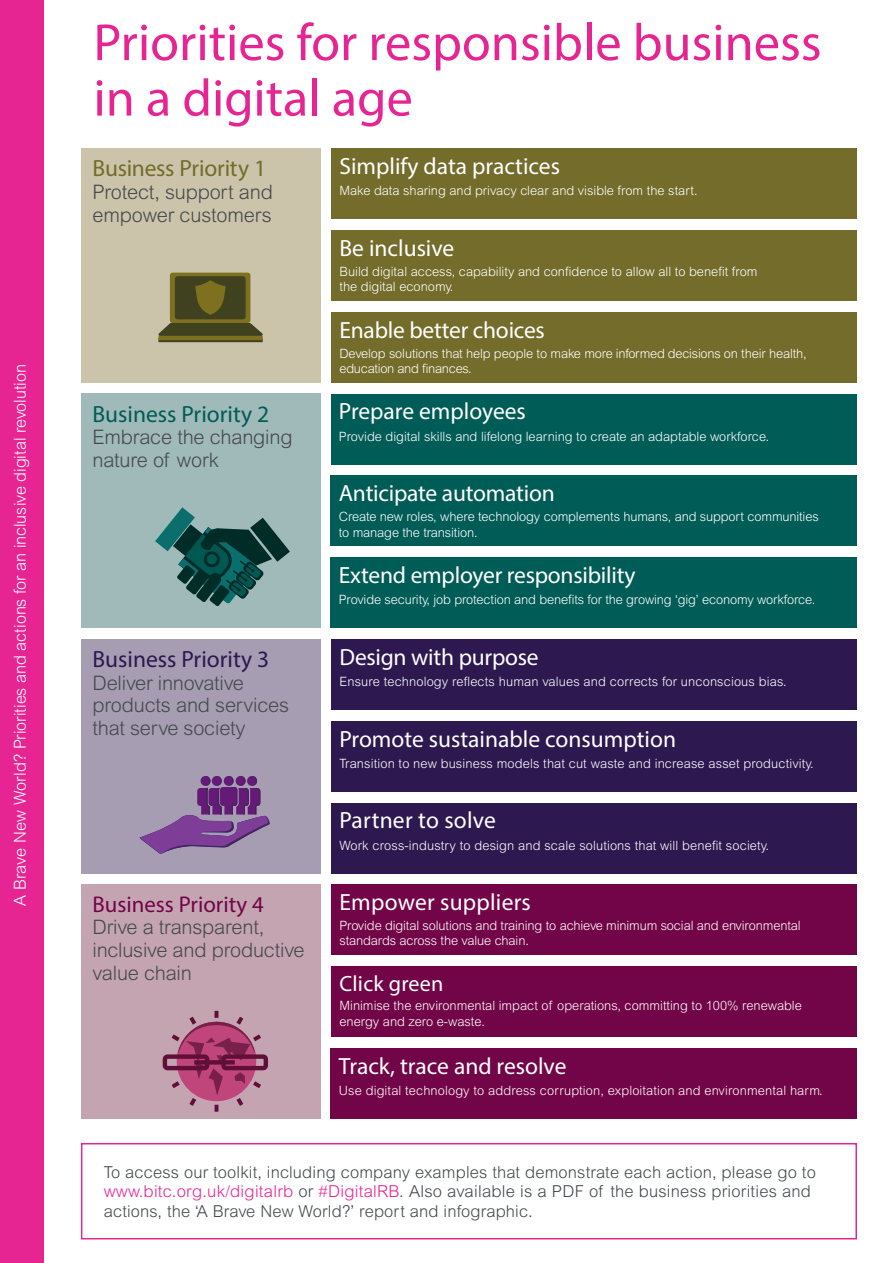
<style>
.page{position:relative;width:893px;height:1263px;background:#fff}
.page>*{position:absolute;margin:0;border:0;box-sizing:border-box;transform-origin:0 0}
.RF_Section_Divider{font:52.5px/55.5px "Myriad Pro";color:#e72592}
.Box_text{font:23.55px "Myriad Pro";color:#fff}
.Headddd{font:23.55px "Myriad Pro";letter-spacing:-.01em;color:#fff}
.RF_Body_Light{font:23.55px "Myriad Pro";color:#fff}
.t1{font:23.55px "Myriad Pro";letter-spacing:-.01em;color:#736c2a}
.t2{font:23.55px "Myriad Pro";color:#005c56}
.t3{font:23.55px "Myriad Pro";color:#2d1850}
.t4{font:22.8px "Myriad Pro";color:#720547}
.Box_text-2{font:22.05px "Myriad Pro";letter-spacing:.01em;color:#fff}
.t5{font:300 19.95px/22.8px "Arial MT Std";letter-spacing:-.01em;color:#45494c}
.RF_Body_Light-2{font:300 16.5px/19.5px "Arial MT Std";letter-spacing:.01em;color:#45494c}
.t6{font:300 16.5px "Arial MT Std";color:#fff}
.Box_text-3{font:300 12.9px/15.6px "Arial MT Std";color:#fff}
.copyyy{font:300 12.9px/15.6px "Arial MT Std";letter-spacing:-.01em;color:#fff}
.RF_Body_Light-3{font:300 12.9px "Arial MT Std";color:#fff}
.s1{color:#e72592}
</style>
<div class="page">
<div style="left:0;top:0;width:44px;height:1263px;background:#e72592"></div>
<div style="left:81px;top:148px;width:239px;height:235px;background:#cbc4aa"></div>
<div style="left:331px;top:230px;width:526px;height:71px;background:#736c2a"></div>
<div style="left:331px;top:312px;width:526px;height:71px;background:#736c2a"></div>
<div style="left:170px;top:273px;width:80px;height:50px;background:#7d701f;border-radius:3px"></div>
<hr style="left:158px;top:338px;width:105px;height:4px;background:#49481f">
<hr style="left:158px;top:336px;width:105px;height:4px;background:#7d701f">
<div style="left:175px;top:276px;width:71px;height:43px;background:#40411f;border-radius:3px"></div>
<svg style="left:195px;top:280px;width:31px;height:35px"></svg>
<svg style="left:158px;top:323px;width:105px;height:13px"></svg>
<div style="left:331px;top:148px;width:526px;height:71px;background:#736c2a"></div>
<div style="left:81px;top:394px;width:239px;height:234px;background:#a0b9b9"></div>
<div style="left:331px;top:1048px;width:526px;height:70px;background:#720547"></div>
<div style="left:331px;top:884px;width:525px;height:71px;background:#720547"></div>
<div style="left:331px;top:557px;width:526px;height:71px;background:#005c56"></div>
<div style="left:331px;top:966px;width:526px;height:71px;background:#720547"></div>
<svg style="left:155px;top:507px;width:135px;height:99px"></svg>
<div style="left:331px;top:721px;width:525px;height:70px;background:#2d1850"></div>
<div style="left:331px;top:803px;width:525px;height:70px;background:#2d1850"></div>
<div style="left:331px;top:639px;width:525px;height:71px;background:#2d1850"></div>
<div style="left:81px;top:639px;width:239px;height:234px;background:#a69db3"></div>
<svg style="left:139px;top:776px;width:131px;height:78px"></svg>
<div style="left:81px;top:884px;width:239px;height:234px;background:#c5a4b2"></div>
<div style="left:163px;top:1054px;width:46px;height:16px;border:4px solid #601038;border-radius:3px"></div>
<div style="left:221px;top:1054px;width:47px;height:16px;border:4px solid #601038;border-radius:3px"></div>
<svg style="left:172px;top:1011px;width:89px;height:101px"></svg>
<svg style="left:194px;top:1060px;width:41px;height:4px"></svg>
<div style="left:331px;top:394px;width:525px;height:70px;background:#005c56"></div>
<div style="left:331px;top:475px;width:526px;height:71px;background:#005c56"></div>
<div style="left:81px;top:1143px;width:776px;height:96px;border:2px solid #e72592"></div>
<p class="t6" style="left:11px;top:906px;width:543px;rotate:-90deg">A Brave New World? Priorities and actions for an inclusive digital revolution</p>
<p class="RF_Section_Divider" style="left:93px;top:14px;width:730px">Priorities for responsible business in a digital age</p>
<p class="t1" style="left:93px;top:154px;width:175px">Business Priority 1</p>
<p class="t5" style="left:93px;top:181px;width:182px">Protect, support and empower customers</p>
<p class="t2" style="left:93px;top:399px;width:178px">Business Priority 2</p>
<p class="t5" style="left:93px;top:426px;width:202px">Embrace the changing nature of work</p>
<p class="t3" style="left:93px;top:644px;width:178px">Business Priority 3</p>
<p class="t5" style="left:93px;top:671px;width:198px">Deliver innovative products and services that serve society</p>
<p class="t4" style="left:93px;top:890px;width:173px">Business Priority 4</p>
<p class="t5" style="left:93px;top:916px;width:213px">Drive a transparent, inclusive and productive value chain</p>
<p class="RF_Body_Light" style="left:339px;top:152px;width:222px">Simplify data practices</p>
<p class="RF_Body_Light-3" style="left:339px;top:183px;width:360px">Make data sharing and privacy clear and visible from the start.</p>
<p class="Box_text" style="left:339px;top:234px;width:116px">Be inclusive</p>
<p class="Box_text-3" style="left:339px;top:263px;width:420px">Build digital access, capability and confidence to allow all to benefit from the digital economy.</p>
<p class="Box_text" style="left:339px;top:315px;width:207px">Enable better choices</p>
<p class="Box_text-3" style="left:339px;top:345px;width:469px">Develop solutions that help people to make more informed decisions on their health, education and finances.</p>
<p class="Headddd" style="left:339px;top:397px;width:189px">Prepare employees</p>
<p class="copyyy" style="left:339px;top:428px;width:432px">Provide digital skills and lifelong learning to create an adaptable workforce.</p>
<p class="Headddd" style="left:339px;top:479px;width:217px">Anticipate automation</p>
<p class="copyyy" style="left:339px;top:509px;width:481px">Create new roles, where technology complements humans, and support communities to manage the transition.</p>
<p class="Headddd" style="left:339px;top:560px;width:298px">Extend employer responsibility</p>
<p class="copyyy" style="left:339px;top:592px;width:478px">Provide security, job protection and benefits for the growing ‘gig’ economy workforce.</p>
<p class="Box_text" style="left:339px;top:642px;width:201px">Design with purpose</p>
<p class="Box_text-3" style="left:339px;top:673px;width:449px">Ensure technology reflects human values and corrects for unconscious bias.</p>
<p class="Box_text" style="left:339px;top:724px;width:338px">Promote sustainable consumption</p>
<p class="Box_text-3" style="left:339px;top:755px;width:476px">Transition to new business models that cut waste and increase asset productivity.</p>
<p class="Box_text" style="left:339px;top:806px;width:158px">Partner to solve</p>
<p class="Box_text-3" style="left:339px;top:837px;width:431px">Work cross-industry to design and scale solutions that will benefit society.</p>
<p class="Box_text" style="left:339px;top:887px;width:193px">Empower suppliers</p>
<p class="Box_text-3" style="left:339px;top:917px;width:463px">Provide digital solutions and training to achieve minimum social and environmental standards across the value chain.</p>
<p class="Box_text-2" style="left:339px;top:970px;width:105px">Click green</p>
<p class="Box_text-3" style="left:339px;top:998px;width:464px">Minimise the environmental impact of operations, committing to 100% renewable energy and zero e-waste.</p>
<p class="Box_text" style="left:339px;top:1051px;width:229px">Track, trace and resolve</p>
<p class="Box_text-3" style="left:339px;top:1082px;width:485px">Use digital technology to address corruption, exploitation and environmental harm.</p>
<p class="RF_Body_Light-2" style="left:104px;top:1162px;width:714px">To access our toolkit, including company examples that demonstrate each action, please go to <span class="s1">www.bitc.org.uk/digitalrb</span> or <span class="s1">#DigitalRB</span>. Also available is a PDF of the business priorities and actions, the ‘A Brave New World?’ report and infographic.</p>
</div>
